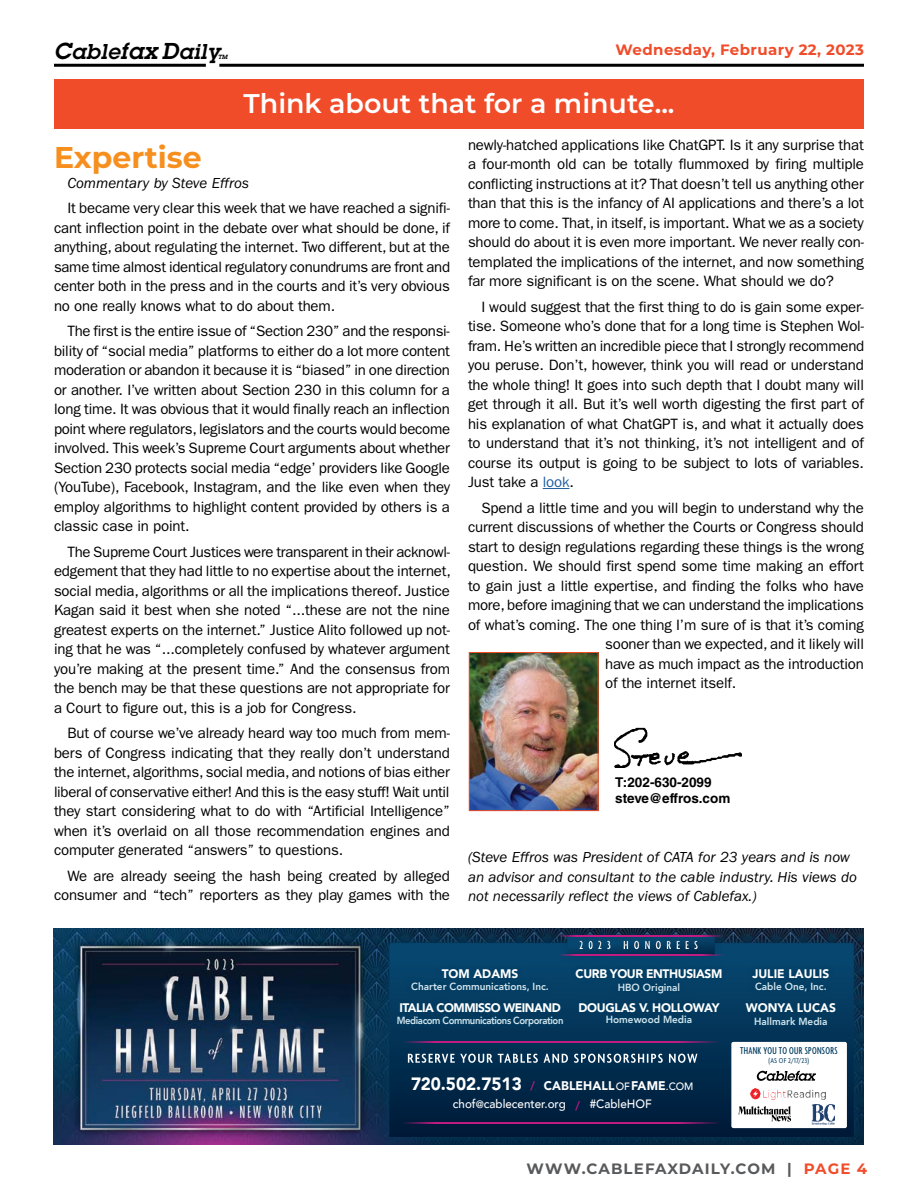
<style>
.page{position:relative;width:918px;height:1188px;background:#fff}
.page>*{position:absolute;margin:0;border:0;box-sizing:border-box;transform-origin:0 0}
.t1{font:700 30px "Montserrat";color:#f78f1e}
.t2{font:600 27px "Montserrat";color:#fff}
.t3{font:italic 600 21px "Lubalin Graph Std";letter-spacing:.03em;color:#000}
.t4{font:15px/19.5px "ITC Franklin Gothic Std";letter-spacing:-.01em;color:#000;text-align:justify}
.t5{font:italic 15px/19.5px "ITC Franklin Gothic Std";color:#000}
.t6{font:700 15px "Montserrat";letter-spacing:.075em;color:#58595b}
.t7{font:700 15px "Montserrat";letter-spacing:.025em;color:#f04c2a}
.t8{font:600 condensed 14.1px "Agenda";letter-spacing:.09em;color:#fff}
.t9{font:700 13.5px/16.2px "Helvetica LT Std";color:#000}
.t10{font:900 12.6px "Avenir";letter-spacing:.01em;color:#fff;scale:.96 1}
.t11{font:600 extra-condensed 12.6px "Agenda";letter-spacing:.42em;color:#fff}
.t12{font:900 12.45px "Avenir";letter-spacing:-.03em;color:#fff;scale:.96 1}
.t13{font:900 12.45px "Avenir";color:#fff;scale:.96 1}
.t14{font:500 12.15px "Avenir";color:#fff;scale:.96 1}
.t15{font:500 extra-condensed 10.8px "Agenda";letter-spacing:.03em;color:#003c60}
.t16{font:800 10.35px "Avenir";color:#d2e5ee;scale:.96 1}
.t17{font:800 10.35px "Avenir";letter-spacing:-.04em;color:#d2e5ee;scale:.92 1}
.t18{font:condensed 7.65px "Agenda";letter-spacing:.02em;color:#003c60}
.t19{font:italic 600 6px "Lubalin Graph Std";color:#000}
.s1{font-size:22.5px}
.s2{color:#215e9e}
.s3{font-size:17.85px}
.s4{font-weight:800;font-size:12.15px;color:#c01b81}
.s5{font-weight:500;font-size:10.65px}
.s6{font-size:10.65px}
.s7{font-weight:800;color:#c01b81}
.s8{color:#f04c2a}
</style>
<div class="page">
<div style="left:54px;top:79px;width:810px;height:50px;background:#f04c2a"></div>
<hr style="left:219px;top:64px;width:645px;height:3px;background:#000">
<hr style="left:54px;top:64px;width:152px;height:3px;background:#000">
<svg style="left:543px;top:488px;width:26px;height:1px"></svg>
<img style="left:53px;top:928px;width:810px;height:216px">
<div style="left:379px;top:933px;width:484px;height:211px;background:#003c60;opacity:.75"></div>
<svg style="left:389px;top:943px;width:465px;height:194px;background:#032b4e"></svg>
<div style="left:560px;top:930px;width:162px;height:33px;background:#003c60;opacity:.5"></div>
<svg style="left:567px;top:937px;width:148px;height:18px;background:#0e3b65"></svg>
<div style="left:392px;top:964px;width:448px;height:67px;background:#003c60"></div>
<hr style="left:554px;top:936px;width:169px;height:1px;background:#c01b81">
<hr style="left:554px;top:955px;width:169px;height:1px;background:#c01b81">
<hr style="left:395px;top:1042px;width:324px;height:1px;background:#c01b81">
<hr style="left:395px;top:1122px;width:324px;height:1px;background:#c01b81">
<div style="left:731px;top:1042px;width:116px;height:86px;background:#fff;border-radius:2px"></div>
<svg style="left:757px;top:1071px;width:59px;height:10px"></svg>
<svg style="left:738px;top:1106px;width:53px;height:16px"></svg>
<img style="left:812px;top:1104px;width:22px;height:20px">
<img style="left:751px;top:1088px;width:74px;height:11px">
<img style="left:471px;top:654px;width:125px;height:155px">
<div style="left:469px;top:652px;width:129px;height:159px;border:1px solid #f04c2a"></div>
<img style="left:614px;top:728px;width:128px;height:39px">
<h3 class="t3" style="left:54px;top:38px;width:167px"><span class="s1">C</span>able<span class="s1">fax D</span>aily</h3>
<p class="t19" style="left:218px;top:53px;width:11px">TM</p>
<p class="t7" style="left:616px;top:39px;width:250px">Wednesday, February 22, 2023</p>
<h2 class="t2" style="left:244px;top:84px;width:432px">Think about that for a minute...</h2>
<h1 class="t1" style="left:54px;top:136px;width:149px">Expertise</h1>
<p class="t5" style="left:68px;top:173px;width:183px">Commentary by Steve Effros</p>
<p class="t4" style="left:54px;top:199px;width:398px;text-indent:14px">It became very clear this week that we have reached a signifi&shy;cant inflection point in the debate over what should be done, if anything, about regulating the internet. Two different, but at the same time almost identical regulatory conundrums are front and center both in the press and in the courts and it’s very obvious no one really knows what to do about them.</p>
<p class="t4" style="left:54px;top:322px;width:398px;text-indent:14px">The first is the entire issue of “Section 230” and the responsi&shy;bility of “social media” platforms to either do a lot more content moderation or abandon it because it is “biased” in one direction or another. I’ve written about Section 230 in this column for a long time. It was obvious that it would finally reach an inflection point where regulators, legislators and the courts would become involved. This week’s Supreme Court arguments about whether Section 230 protects social media “edge’ providers like Google (YouTube), Facebook, Instagram, and the like even when they employ algorithms to highlight content provided by others is a classic case in point.</p>
<p class="t4" style="left:54px;top:542px;width:399px;text-indent:13px">The Supreme Court Justices were transparent in their acknowl&shy;edgement that they had little to no expertise about the internet, social media, algorithms or all the implications thereof. Justice Kagan said it best when she noted “...these are not the nine greatest experts on the internet.” Justice Alito followed up not&shy;ing that he was “...completely confused by whatever argument you’re making at the present time.” And the consensus from the bench may be that these questions are not appropriate for a Court to figure out, this is a job for Congress.</p>
<p class="t4" style="left:54px;top:724px;width:397px;text-indent:14px">But of course we’ve already heard way too much from mem&shy;bers of Congress indicating that they really don’t understand the internet, algorithms, social media, and notions of bias either liberal of conservative either! And this is the easy stuff! Wait until they start considering what to do with “Artificial Intelligence” when it’s overlaid on all those recommendation engines and computer generated “answers” to questions.</p>
<p class="t4" style="left:54px;top:866px;width:398px;text-align:right">We are already seeing the hash being created by alleged consumer and “tech” reporters as they play games with the</p>
<p class="t4" style="left:468px;top:135px;width:398px">newly-hatched applications like ChatGPT. Is it any surprise that a four-month old can be totally flummoxed by firing multiple conflicting instructions at it? That doesn’t tell us anything other than that this is the infancy of AI applications and there’s a lot more to come. That, in itself, is important. What we as a society should do about it is even more important. We never really con&shy;templated the implications of the internet, and now something far more significant is on the scene. What should we do?</p>
<p class="t4" style="left:468px;top:297px;width:398px;text-indent:14px">I would suggest that the first thing to do is gain some exper&shy;tise. Someone who’s done that for a long time is Stephen Wol&shy;fram. He’s written an incredible piece that I strongly recommend you peruse. Don’t, however, think you will read or understand the whole thing! It goes into such depth that I doubt many will get through it all. But it’s well worth digesting the first part of his explanation of what ChatGPT is, and what it actually does to understand that it’s not thinking, it’s not intelligent and of course its output is going to be subject to lots of variables.<br>Just take a <span class="s2">look</span>.</p>
<p class="t4" style="left:482px;top:498px;width:384px">Spend a little time and you will begin to understand why the</p>
<p class="t4" style="left:468px;top:517px;width:397px">current discussions of whether the Courts or Congress should</p>
<p class="t4" style="left:468px;top:537px;width:398px">start to design regulations regarding these things is the wrong</p>
<p class="t4" style="left:468px;top:556px;width:397px">question. We should first spend some time making an effort</p>
<p class="t4" style="left:468px;top:576px;width:397px">to gain just a little expertise, and finding the folks who have</p>
<p class="t4" style="left:468px;top:595px;width:398px">more, before imagining that we can understand the implications</p>
<p class="t4" style="left:468px;top:615px;width:398px">of what’s coming. The one thing I’m sure of is that it’s coming</p>
<p class="t4" style="left:605px;top:634px;width:260px">sooner than we expected, and it likely will</p>
<p class="t4" style="left:605px;top:654px;width:260px">have as much impact as the introduction</p>
<p class="t4" style="left:605px;top:673px;width:133px">of the internet itself.</p>
<p class="t9" style="left:615px;top:774px;width:117px">T:202-630-2099 steve@effros.com</p>
<p class="t5" style="left:468px;top:848px;width:391px">(Steve Effros was President of CATA for 23 years and is now an advisor and consultant to the cable industry. His views do not necessarily reflect the views of Cablefax.)</p>
<p class="t11" style="left:579px;top:938px;width:120px">2023 HONOREES</p>
<p class="t13" style="left:442px;top:963px;width:81px">TOM ADAMS</p>
<p class="t16" style="left:411px;top:978px;width:145px">Charter Communications, Inc.</p>
<p class="t12" style="left:400px;top:997px;width:169px">ITALIA COMMISSO WEINAND</p>
<p class="t17" style="left:397px;top:1013px;width:183px">Mediacom Communications Corporation</p>
<p class="t12" style="left:576px;top:963px;width:154px">CURB YOUR ENTHUSIASM</p>
<p class="t16" style="left:618px;top:979px;width:67px">HBO Original</p>
<p class="t12" style="left:579px;top:997px;width:148px">DOUGLAS V. HOLLOWAY</p>
<p class="t16" style="left:606px;top:1011px;width:92px">Homewood Media</p>
<p class="t8" style="left:407px;top:1051px;width:292px">RESERVE YOUR TABLES AND SPONSORSHIPS NOW</p>
<p class="t10" style="left:411px;top:1075px;width:296px"><span class="s3">720.502.7513</span> <span class="s4">/</span> CABLEHALL<span class="s5">OF</span>FAME<span class="s5">.COM</span></p>
<p class="t14" style="left:453px;top:1094px;width:209px">chof<span class="s6">@</span>cablecenter.org <span class="s7">/</span> #CableHOF</p>
<p class="t13" style="left:752px;top:963px;width:82px">JULIE LAULIS</p>
<p class="t16" style="left:755px;top:979px;width:76px">Cable One, Inc.</p>
<p class="t13" style="left:746px;top:997px;width:95px">WONYA LUCAS</p>
<p class="t16" style="left:754px;top:1013px;width:78px">Hallmark Media</p>
<p class="t15" style="left:740px;top:1045px;width:99px">THANK YOU TO OUR SPONSORS</p>
<p class="t18" style="left:769px;top:1057px;width:42px">(AS OF 2/17/23)</p>
<p class="t6" style="left:527px;top:1158px;width:342px">WWW.CABLEFAXDAILY.COM | <span class="s8">PAGE 4</span></p>
</div>
